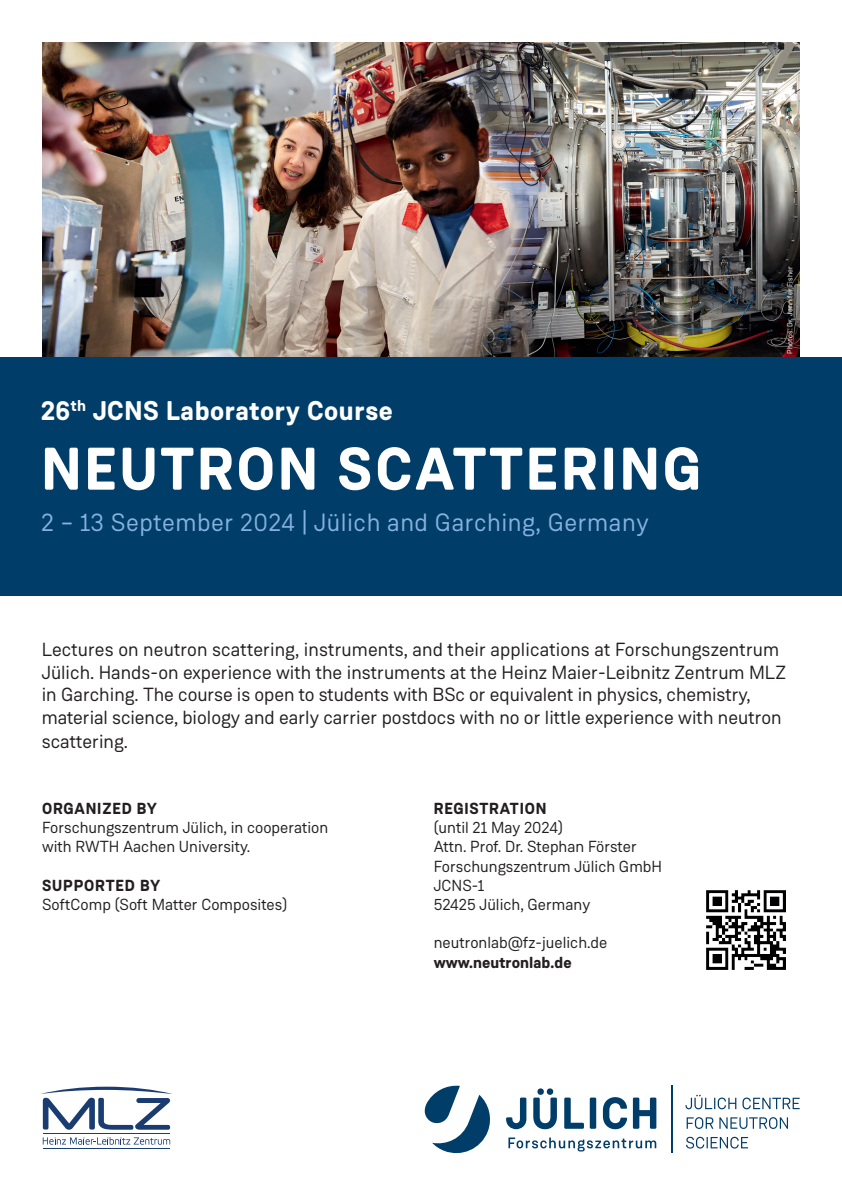
<style>
.page{position:relative;width:842px;height:1191px;background:#fff}
.page>*{position:absolute;margin:0;border:0;box-sizing:border-box;transform-origin:0 0}
.t1{font:700 60px "Weissenhof Grotesk";letter-spacing:.05em;color:#fff}
.t2{font:700 27px "Weissenhof Grotesk";letter-spacing:.02em;color:#fff}
.t3{font:25px "Weissenhof Grotesk";letter-spacing:.02em;color:#86b1de}
.t4{font:19px/23.1px "Weissenhof Grotesk";color:#231f20}
.t5{font:16px/19.2px "Weissenhof Grotesk";color:#231f20}
.t6{font:700 16px "Weissenhof Grotesk";letter-spacing:.05em;color:#231f20}
.t7{font:700 16px "Weissenhof Grotesk";color:#231f20}
.t8{font:7.5px "Weissenhof Grotesk";letter-spacing:.015em;color:#fff}
</style>
<div class="page">
<img style="left:42px;top:42px;width:758px;height:315px">
<div style="left:0;top:357px;width:842px;height:238px;background:#003d68"></div>
<img style="left:707px;top:890px;width:79px;height:79px">
<svg style="left:425px;top:1085px;width:231px;height:68px"></svg>
<hr style="left:671px;top:1085px;width:1px;height:68px;background:#003d68">
<svg style="left:685px;top:1094px;width:51px;height:15px"></svg>
<svg style="left:742px;top:1097px;width:58px;height:12px"></svg>
<svg style="left:687px;top:1117px;width:26px;height:12px"></svg>
<svg style="left:719px;top:1117px;width:69px;height:12px"></svg>
<svg style="left:686px;top:1136px;width:62px;height:12px"></svg>
<hr style="left:43px;top:1148px;width:127px;height:1px;background:#1a3c71">
<hr style="left:43px;top:1133px;width:127px;height:1px;background:#1a3c71">
<svg style="left:41px;top:1086px;width:131px;height:43px"></svg>
<svg style="left:43px;top:1137px;width:127px;height:7px"></svg>
<h2 class="t2" style="left:41px;top:393px;width:353px">26<sup>th</sup> JCNS Laboratory Course</h2>
<h1 class="t1" style="left:41px;top:431px;width:661px">NEUTRON SCATTERING</h1>
<h3 class="t3" style="left:41px;top:507px;width:609px">2 – 13 September 2024 | Jülich and Garching, Germany</h3>
<p class="t8" style="left:785px;top:353px;width:89px;rotate:-90deg">Photos: Dr. Jennifer Fisher</p>
<p class="t4" style="left:42px;top:637px;width:746px">Lectures on neutron scattering, instruments, and their applications at Forschungszentrum Jülich. Hands-on experience with the instruments at the Heinz Maier-Leibnitz Zentrum MLZ in Garching. The course is open to students with BSc or equivalent in physics, chemistry, material science, biology and early carrier postdocs with no or little experience with neutron scattering.</p>
<p class="t6" style="left:42px;top:798px;width:117px">ORGANIZED BY</p>
<p class="t5" style="left:42px;top:818px;width:288px">Forschungszentrum Jülich, in cooperation with RWTH Aachen University.</p>
<p class="t6" style="left:42px;top:875px;width:120px">SUPPORTED BY</p>
<p class="t5" style="left:42px;top:895px;width:247px">SoftComp (Soft Matter Composites)</p>
<p class="t6" style="left:434px;top:798px;width:114px">REGISTRATION</p>
<p class="t5" style="left:434px;top:818px;width:230px">(until 21 May 2024)<br>Attn. Prof. Dr. Stephan Förster<br>Forschungszentrum Jülich GmbH<br>JCNS-1<br>52425 Jülich, Germany</p>
<p class="t5" style="left:434px;top:933px;width:175px">neutronlab@fz-juelich.de</p>
<p class="t7" style="left:434px;top:952px;width:139px">www.neutronlab.de</p>
</div>
